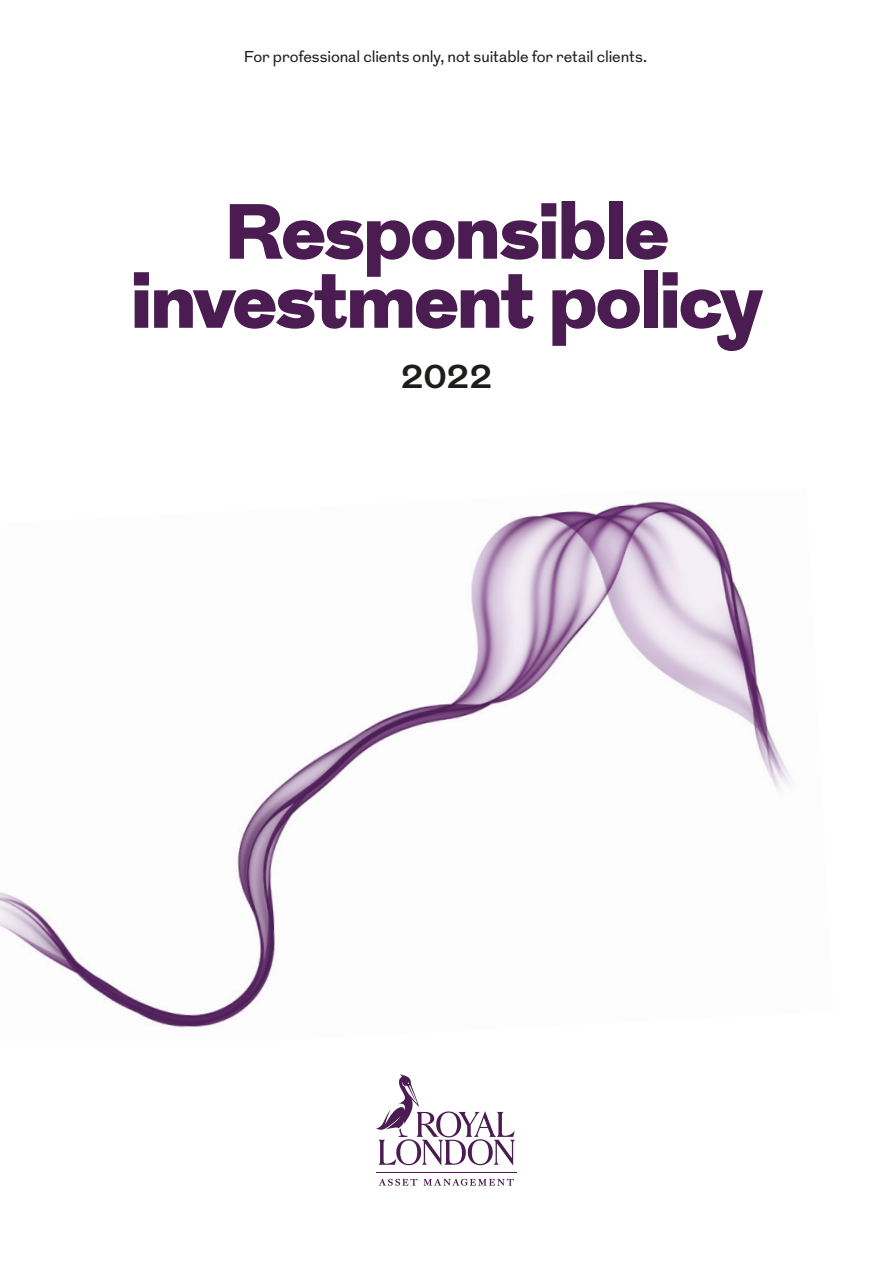
<style>
.page{position:relative;width:893px;height:1263px;background:#fff}
.page>*{position:absolute;margin:0;border:0;box-sizing:border-box;transform-origin:0 0}
.t1{font:900 78px/69px "Grot";letter-spacing:-.01em;color:#4a1c51;text-align:center}
.t2{font:700 33px "Grot";color:#1d1d1b}
.t3{font:15.75px "Grot";letter-spacing:-.005em;color:#1d1d1b}
</style>
<div class="page">
<img style="left:0;top:501px;width:791px;height:527px">
<hr style="left:376px;top:1172px;width:141px;height:1px;background:#4a1c51">
<svg style="left:379px;top:1179px;width:38px;height:7px"></svg>
<svg style="left:423px;top:1179px;width:91px;height:6px"></svg>
<svg style="left:376px;top:1074px;width:139px;height:92px"></svg>
<p class="t3" style="left:244px;top:46px;width:405px">For professional clients only, not suitable for retail clients.</p>
<h1 class="t1" style="left:131px;top:201px;width:632px">Responsible investment policy</h1>
<h2 class="t2" style="left:400px;top:353px;width:94px">2022</h2>
</div>
